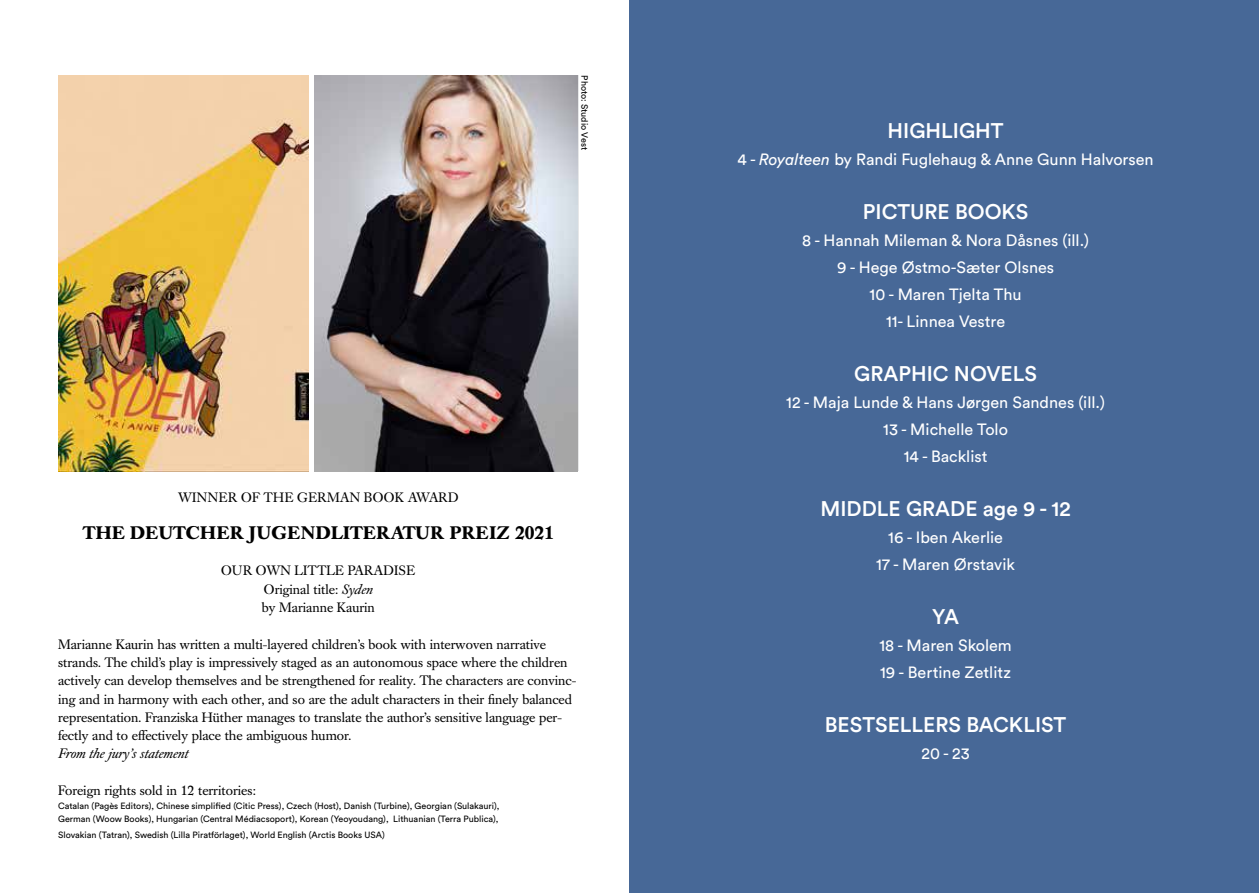
<style>
.page{position:relative;width:1259px;height:893px;background:#fff}
.page>*{position:absolute;margin:0;border:0;box-sizing:border-box;transform-origin:0 0}
.t1{font:500 21px "Circular Std";color:#fff}
.t2{font:700 18px "Caslon Book BE";letter-spacing:.02em;color:#000}
.t3{font:16.2px/27px "Circular Std";color:#fff;text-align:center}
.t4{font:13.5px/18.3px "Caslon Book BE";color:#000;text-align:center}
.t5{font:13.5px "Caslon Book BE";letter-spacing:.02em;color:#000}
.t6{font:italic 13.5px "Caslon Book BE";color:#000}
.t7{font:9px/13.5px "Circular Std";color:#000}
.s1{font-style:italic}
</style>
<div class="page">
<div style="left:629px;top:0;width:630px;height:893px;background:#476897"></div>
<img style="left:315px;top:75px;width:262px;height:396px">
<img style="left:59px;top:75px;width:249px;height:396px">
<p class="t7" style="left:591px;top:75px;width:76px;rotate:90deg">Photo: Studio Vest</p>
<p class="t5" style="left:178px;top:490px;width:282px">WINNER OF THE GERMAN BOOK AWARD</p>
<h2 class="t2" style="left:83px;top:522px;width:473px">THE DEUTCHER JUGENDLITERATUR PREIZ 2021</h2>
<p class="t4" style="left:221px;top:562px;width:195px">OUR OWN LITTLE PARADISE<br>Original title: <span class="s1">Syden<br></span>by Marianne Kaurin</p>
<p class="t4" style="left:58px;top:635px;width:520px;text-align:left">Marianne Kaurin has written a multi-layered children’s book with interwoven narrative strands. The child’s play is impressively staged as an autonomous space where the children actively can develop themselves and be strengthened for reality. The characters are convinc&shy;ing and in harmony with each other, and so are the adult characters in their finely balanced representation. Franziska Hüther manages to translate the author’s sensitive language per&shy;fectly and to effectively place the ambiguous humor.</p>
<p class="t6" style="left:58px;top:746px;width:132px">From the jury’s statement</p>
<p class="t4" style="left:58px;top:782px;width:199px">Foreign rights sold in 12 territories:</p>
<p class="t7" style="left:58px;top:798px;width:443px">Catalan (Pagès Editors), Chinese simplified (Citic Press), Czech (Host), Danish (Turbine), Georgian (Sulakauri),<br>German (Woow Books), Hungarian (Central Médiacsoport), Korean (Yeoyoudang), Lithuanian (Terra Publica),</p>
<p class="t7" style="left:58px;top:828px;width:328px">Slovakian (Tatran), Swedish (Lilla Piratförlaget), World English (Arctis Books USA)</p>
<h1 class="t1" style="left:887px;top:118px;width:118px">HIGHLIGHT</h1>
<p class="t3" style="left:737px;top:146px;width:417px">4 - <span class="s1">Royalteen</span> by Randi Fuglehaug &amp; Anne Gunn Halvorsen</p>
<h1 class="t1" style="left:863px;top:199px;width:167px">PICTURE BOOKS</h1>
<p class="t3" style="left:802px;top:227px;width:288px">8 - Hannah Mileman &amp; Nora Dåsnes (ill.)<br>9 - Hege Østmo-Sæter Olsnes<br>10 - Maren Tjelta Thu<br>11- Linnea Vestre</p>
<h1 class="t1" style="left:854px;top:361px;width:184px">GRAPHIC NOVELS</h1>
<p class="t3" style="left:786px;top:389px;width:320px">12 - Maja Lunde &amp; Hans Jørgen Sandnes (ill.)<br>13 - Michelle Tolo<br>14 - Backlist</p>
<h1 class="t1" style="left:820px;top:496px;width:252px">MIDDLE GRADE age 9 - 12</h1>
<p class="t3" style="left:876px;top:524px;width:140px">16 - Iben Akerlie<br>17 - Maren Ørstavik</p>
<h1 class="t1" style="left:932px;top:604px;width:28px">YA</h1>
<p class="t3" style="left:879px;top:632px;width:134px;text-align:left">18 - Maren Skolem<br>19 - Bertine Zetlitz</p>
<h1 class="t1" style="left:825px;top:712px;width:243px">BESTSELLERS BACKLIST</h1>
<p class="t3" style="left:921px;top:740px;width:50px">20 - 23</p>
</div>
